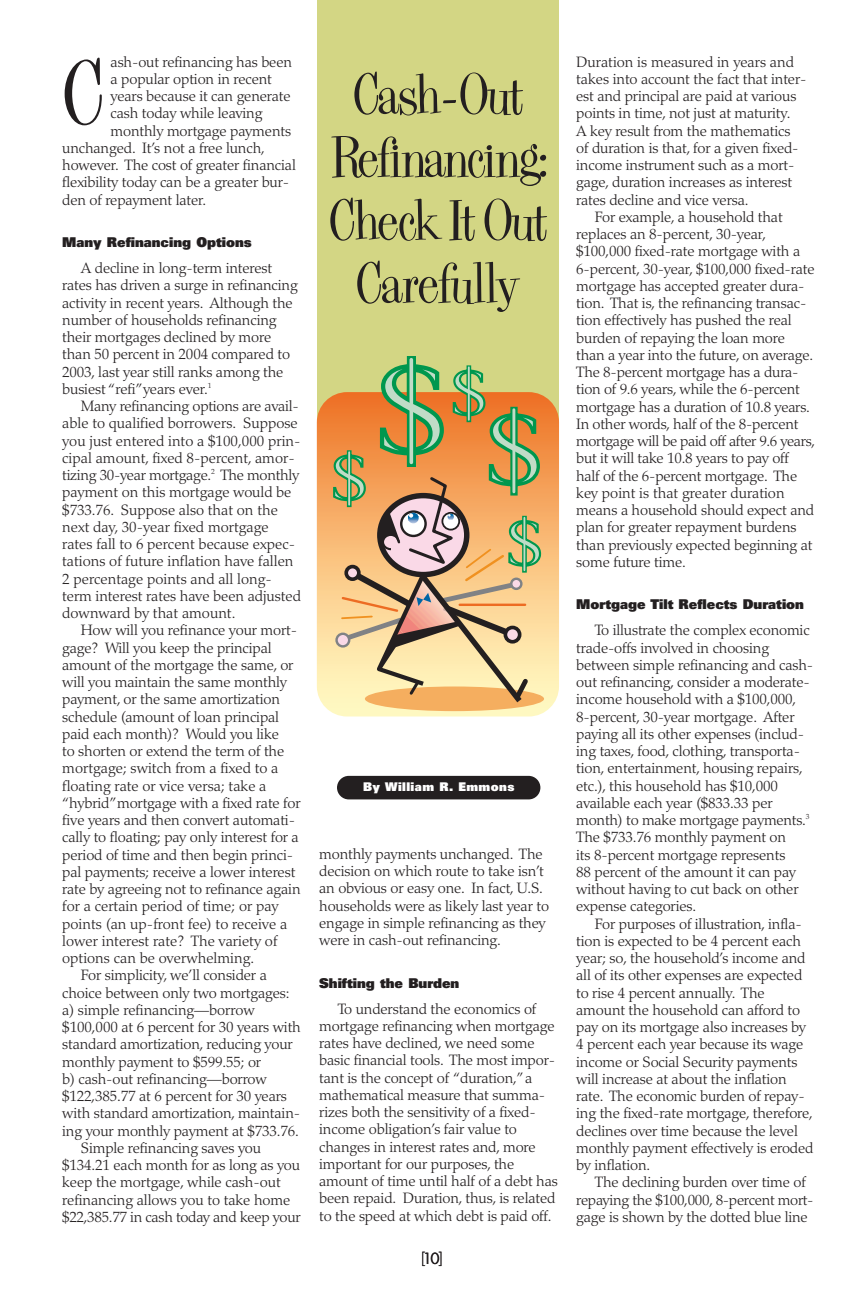
<style>
.page{position:relative;width:864px;height:1296px;background:#fff}
.page>*{position:absolute;margin:0;border:0;box-sizing:border-box;transform-origin:0 0}
.t1{font:96px "Pike";color:#231f20}
.t2{font:61.2px/63px "Pike";letter-spacing:-.03em;color:#231f20;text-align:center}
.t3{font:300 15px/17.2px "Palatino";letter-spacing:-.01em;color:#231f20}
.t4{font:300 15px "Futura";color:#231f20}
.t5{font:900 13.5px "Univers";color:#231f20}
.t6{font:900 12px "Univers";letter-spacing:.035em;color:#fff}
.s1{font-weight:400}
</style>
<div class="page">
<div style="left:317px;top:0;width:242px;height:467px;background:#d3d684"></div>
<div style="left:317px;top:392px;width:242px;height:325px;background:linear-gradient(to bottom,#ef7628,#ffffcd);border-radius:30px"></div>
<div style="left:365px;top:687px;width:179px;height:24px;background:#f5ae5f;border-radius:50%"></div>
<svg style="left:332px;top:356px;width:210px;height:352px"></svg>
<div style="left:337px;top:776px;width:203px;height:23px;background:#231f20;border-radius:12px"></div>
<p class="t3" style="left:111px;top:55px;width:183px">ash-out refinancing has been</p>
<p class="t3" style="left:111px;top:72px;width:163px">a popular option in recent</p>
<p class="t3" style="left:111px;top:89px;width:182px">years because it can generate</p>
<p class="t3" style="left:111px;top:106px;width:153px">cash today while leaving</p>
<p class="t3" style="left:111px;top:124px;width:182px">monthly mortgage payments</p>
<p class="t3" style="left:62px;top:141px;width:204px">unchanged. It’s not a free lunch,</p>
<p class="t3" style="left:62px;top:158px;width:235px">however. The cost of greater financial</p>
<p class="t3" style="left:62px;top:175px;width:229px">flexibility today can be a greater bur-</p>
<p class="t3" style="left:62px;top:193px;width:146px">den of repayment later.</p>
<p class="t5" style="left:62px;top:237px;width:191px">Many Refinancing Options</p>
<p class="t3" style="left:62px;top:261px;width:237px;text-indent:19px">A decline in long-term interest rates has driven a surge in refinancing activity in recent years. Although the number of households refinancing their mortgages declined by more than 50 percent in 2004 compared to 2003, last year still ranks among the busiest “refi”years ever.<sup>1</sup></p>
<p class="t3" style="left:62px;top:399px;width:240px;text-indent:19px">Many refinancing options are avail&shy;able to qualified borrowers. Suppose you just entered into a $100,000 prin&shy;cipal amount, fixed 8-percent, amor&shy;tizing 30-year mortgage.<sup>2</sup> The monthly payment on this mortgage would be $733.76. Suppose also that on the next day, 30-year fixed mortgage rates fall to 6 percent because expec&shy;tations of future inflation have fallen 2 percentage points and all long&shy;term interest rates have been adjusted downward by that amount.</p>
<p class="t3" style="left:81px;top:623px;width:218px">How will you refinance your mort-</p>
<p class="t3" style="left:62px;top:641px;width:211px">gage? Will you keep the principal</p>
<p class="t3" style="left:62px;top:658px;width:233px">amount of the mortgage the same, or</p>
<p class="t3" style="left:62px;top:675px;width:226px">will you maintain the same monthly</p>
<p class="t3" style="left:62px;top:692px;width:219px">payment, or the same amortization</p>
<p class="t3" style="left:62px;top:710px;width:218px">schedule (amount of loan principal</p>
<p class="t3" style="left:62px;top:727px;width:218px">paid each month)? Would you like</p>
<p class="t3" style="left:62px;top:744px;width:224px">to shorten or extend the term of the</p>
<p class="t3" style="left:62px;top:761px;width:218px">mortgage; switch from a fixed to a</p>
<p class="t3" style="left:62px;top:779px;width:206px">floating rate or vice versa; take a</p>
<p class="t3" style="left:62px;top:796px;width:240px">“hybrid”mortgage with a fixed rate for</p>
<p class="t3" style="left:62px;top:813px;width:234px">five years and then convert automati-</p>
<p class="t3" style="left:62px;top:830px;width:238px">cally to floating; pay only interest for a</p>
<p class="t3" style="left:62px;top:848px;width:232px">period of time and then begin princi-</p>
<p class="t3" style="left:62px;top:865px;width:235px">pal payments; receive a lower interest</p>
<p class="t3" style="left:62px;top:882px;width:240px">rate by agreeing not to refinance again</p>
<p class="t3" style="left:62px;top:899px;width:218px">for a certain period of time; or pay</p>
<p class="t3" style="left:62px;top:917px;width:227px">points (an up-front fee) to receive a</p>
<p class="t3" style="left:62px;top:934px;width:217px">lower interest rate? The variety of</p>
<p class="t3" style="left:62px;top:951px;width:193px">options can be overwhelming.</p>
<p class="t3" style="left:81px;top:968px;width:188px">For simplicity, we’ll consider a</p>
<p class="t3" style="left:62px;top:986px;width:229px">choice between only two mortgages:</p>
<p class="t3" style="left:62px;top:1003px;width:194px">a) simple refinancing—borrow</p>
<p class="t3" style="left:62px;top:1020px;width:240px">$100,000 at 6 percent for 30 years with</p>
<p class="t3" style="left:62px;top:1037px;width:232px">standard amortization, reducing your</p>
<p class="t3" style="left:62px;top:1055px;width:200px">monthly payment to $599.55; or</p>
<p class="t3" style="left:62px;top:1072px;width:206px">b) cash-out refinancing—borrow</p>
<p class="t3" style="left:62px;top:1089px;width:226px">$122,385.77 at 6 percent for 30 years</p>
<p class="t3" style="left:62px;top:1106px;width:239px">with standard amortization, maintain-</p>
<p class="t3" style="left:62px;top:1124px;width:238px">ing your monthly payment at $733.76.</p>
<p class="t3" style="left:81px;top:1141px;width:182px">Simple refinancing saves you</p>
<p class="t3" style="left:62px;top:1158px;width:239px">$134.21 each month for as long as you</p>
<p class="t3" style="left:62px;top:1175px;width:220px">keep the mortgage, while cash-out</p>
<p class="t3" style="left:62px;top:1193px;width:230px">refinancing allows you to take home</p>
<p class="t3" style="left:62px;top:1210px;width:240px">$22,385.77 in cash today and keep your</p>
<h1 class="t1" style="left:62px;top:35px;width:43px">C</h1>
<h2 class="t2" style="left:329px;top:61px;width:221px">Cash-Out<br>Refinancing:<br>CheckIt Out<br>Carefully</h2>
<p class="t6" style="left:363px;top:783px;width:153px">By William R. Emmons</p>
<p class="t3" style="left:319px;top:847px;width:231px">monthly payments unchanged. The decision on which route to take isn’t an obvious or easy one. In fact, U.S. households were as likely last year to engage in simple refinancing as they were in cash-out refinancing.</p>
<p class="t5" style="left:319px;top:978px;width:142px">Shifting the Burden</p>
<p class="t3" style="left:319px;top:1002px;width:240px;text-indent:19px">To understand the economics of mortgage refinancing when mortgage rates have declined, we need some basic financial tools. The most impor&shy;tant is the concept of “duration,”a mathematical measure that summa&shy;rizes both the sensitivity of a fixed&shy;income obligation’s fair value to changes in interest rates and, more important for our purposes, the amount of time until half of a debt has been repaid. Duration, thus, is related to the speed at which debt is paid off.</p>
<p class="t4" style="left:422px;top:1251px;width:22px">[<span class="s1">10</span>]</p>
<p class="t3" style="left:576px;top:55px;width:219px">Duration is measured in years and</p>
<p class="t3" style="left:576px;top:72px;width:232px">takes into account the fact that inter-</p>
<p class="t3" style="left:576px;top:89px;width:222px">est and principal are paid at various</p>
<p class="t3" style="left:576px;top:106px;width:216px">points in time, not just at maturity.</p>
<p class="t3" style="left:576px;top:124px;width:216px">A key result from the mathematics</p>
<p class="t3" style="left:576px;top:141px;width:224px">of duration is that, for a given fixed-</p>
<p class="t3" style="left:576px;top:158px;width:220px">income instrument such as a mort-</p>
<p class="t3" style="left:576px;top:175px;width:217px">gage, duration increases as interest</p>
<p class="t3" style="left:576px;top:193px;width:174px">rates decline and vice versa.</p>
<p class="t3" style="left:595px;top:210px;width:189px">For example, a household that</p>
<p class="t3" style="left:576px;top:227px;width:191px">replaces an 8-percent, 30-year,</p>
<p class="t3" style="left:576px;top:244px;width:225px">$100,000 fixed-rate mortgage with a</p>
<p class="t3" style="left:576px;top:262px;width:240px">6-percent, 30-year, $100,000 fixed-rate</p>
<p class="t3" style="left:576px;top:279px;width:230px">mortgage has accepted greater dura-</p>
<p class="t3" style="left:576px;top:296px;width:232px">tion. That is, the refinancing transac-</p>
<p class="t3" style="left:576px;top:313px;width:217px">tion effectively has pushed the real</p>
<p class="t3" style="left:576px;top:331px;width:210px">burden of repaying the loan more</p>
<p class="t3" style="left:576px;top:348px;width:238px">than a year into the future, on average.</p>
<p class="t3" style="left:576px;top:365px;width:224px">The 8-percent mortgage has a dura-</p>
<p class="t3" style="left:576px;top:382px;width:225px">tion of 9.6 years, while the 6-percent</p>
<p class="t3" style="left:576px;top:400px;width:235px">mortgage has a duration of 10.8 years.</p>
<p class="t3" style="left:576px;top:417px;width:224px">In other words, half of the 8-percent</p>
<p class="t3" style="left:576px;top:434px;width:240px">mortgage will be paid off after 9.6 years,</p>
<p class="t3" style="left:576px;top:451px;width:214px">but it will take 10.8 years to pay off</p>
<p class="t3" style="left:576px;top:469px;width:223px">half of the 6-percent mortgage. The</p>
<p class="t3" style="left:576px;top:486px;width:210px">key point is that greater duration</p>
<p class="t3" style="left:576px;top:503px;width:239px">means a household should expect and</p>
<p class="t3" style="left:576px;top:520px;width:222px">plan for greater repayment burdens</p>
<p class="t3" style="left:576px;top:538px;width:238px">than previously expected beginning at</p>
<p class="t3" style="left:576px;top:555px;width:111px">some future time.</p>
<p class="t5" style="left:576px;top:600px;width:229px">Mortgage Tilt Reflects Duration</p>
<p class="t3" style="left:576px;top:623px;width:238px;text-indent:19px">To illustrate the complex economic trade-offs involved in choosing between simple refinancing and cash&shy;out refinancing, consider a moderate&shy;income household with a $100,000, 8-percent, 30-year mortgage. After paying all its other expenses (includ&shy;ing taxes, food, clothing, transporta&shy;tion, entertainment, housing repairs, etc.), this household has $10,000 available each year ($833.33 per month) to make mortgage payments.<sup>3<br></sup>The $733.76 monthly payment on<br>its 8-percent mortgage represents<br>88 percent of the amount it can pay without having to cut back on other expense categories.</p>
<p class="t3" style="left:576px;top:917px;width:239px;text-indent:19px">For purposes of illustration, infla&shy;tion is expected to be 4 percent each year; so, the household’s income and all of its other expenses are expected to rise 4 percent annually. The amount the household can afford to pay on its mortgage also increases by 4 percent each year because its wage income or Social Security payments will increase at about the inflation rate. The economic burden of repay&shy;ing the fixed-rate mortgage, therefore, declines over time because the level monthly payment effectively is eroded by inflation.</p>
<p class="t3" style="left:576px;top:1175px;width:239px;text-indent:19px">The declining burden over time of repaying the $100,000, 8-percent mort&shy;gage is shown by the dotted blue line</p>
</div>
